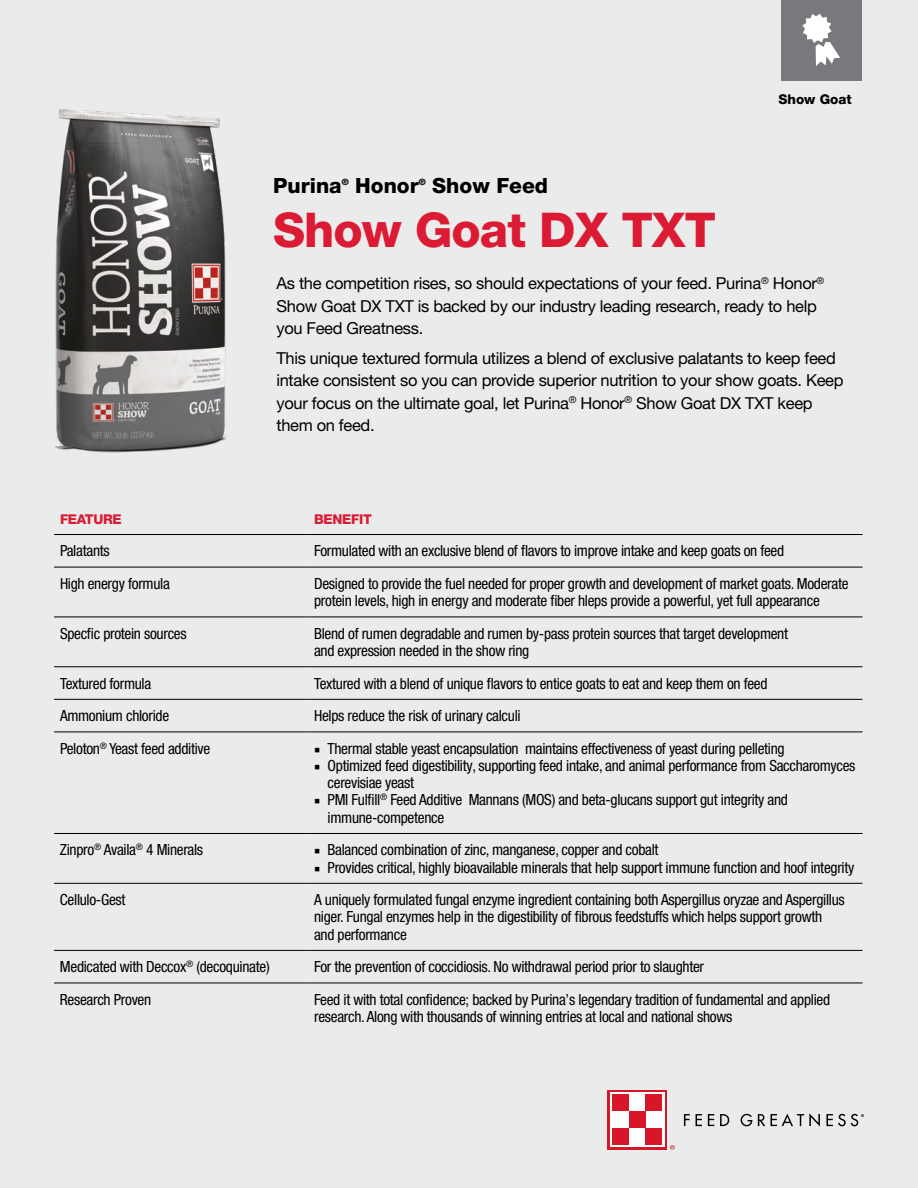
<style>
.page{position:relative;width:918px;height:1188px;background:#eaebeb}
.page>*{position:absolute;margin:0;border:0;box-sizing:border-box;transform-origin:0 0}
.t1{font:800 48px "Helvetica Neue LT Pro";letter-spacing:-.02em;color:#db1a33}
.t2{font:800 21px "Helvetica Neue LT Pro";color:#000001}
.t3{font:16.5px/22.5px "Helvetica Neue LT Pro";letter-spacing:-.02em;color:#000001}
.t4{font:condensed 15.3px/17.2px "Helvetica Neue LT Pro";letter-spacing:-.02em;color:#000001}
.t5{font:800 13.5px "Helvetica Neue LT Pro";letter-spacing:-.02em;color:#db1a33}
.t6{font:800 13.5px "Helvetica Neue LT Pro";color:#000001}
.t7{font:800 8.7px "Helvetica Neue LT Pro";color:#000001}
.s1{font-family:"Minion Pro";font-stretch:normal}
</style>
<div class="page">
<svg style="left:684px;top:1113px;width:136px;height:14px"></svg>
<div style="left:608px;top:1090px;width:59px;height:59px;background:#d61727"></div>
<div style="left:610px;top:1092px;width:55px;height:55px;background:#fff"></div>
<div style="left:612px;top:1095px;width:17px;height:16px;background:#d61727"></div>
<div style="left:646px;top:1128px;width:16px;height:17px;background:#d61727"></div>
<div style="left:612px;top:1128px;width:17px;height:17px;background:#d61727"></div>
<div style="left:646px;top:1095px;width:16px;height:16px;background:#d61727"></div>
<div style="left:629px;top:1111px;width:17px;height:17px;background:#d61727"></div>
<svg style="left:670px;top:1145px;width:5px;height:5px"></svg>
<svg style="left:826px;top:1114px;width:38px;height:12px"></svg>
<div style="left:781px;top:0;width:81px;height:81px;background:#77797c"></div>
<svg style="left:802px;top:14px;width:38px;height:52px"></svg>
<hr style="left:54px;top:534px;width:254px;height:1px;background:#000001">
<hr style="left:308px;top:534px;width:554px;height:1px;background:#000001">
<hr style="left:54px;top:567px;width:254px;height:1px;background:#000001">
<hr style="left:308px;top:567px;width:554px;height:1px;background:#000001">
<hr style="left:54px;top:617px;width:254px;height:1px;background:#000001">
<hr style="left:308px;top:617px;width:554px;height:1px;background:#000001">
<hr style="left:54px;top:666px;width:254px;height:1px;background:#000001">
<hr style="left:308px;top:666px;width:554px;height:1px;background:#000001">
<hr style="left:54px;top:699px;width:254px;height:1px;background:#000001">
<hr style="left:308px;top:699px;width:554px;height:1px;background:#000001">
<hr style="left:54px;top:732px;width:254px;height:1px;background:#000001">
<hr style="left:308px;top:732px;width:554px;height:1px;background:#000001">
<hr style="left:54px;top:833px;width:254px;height:1px;background:#000001">
<hr style="left:308px;top:833px;width:554px;height:1px;background:#000001">
<hr style="left:54px;top:883px;width:254px;height:1px;background:#000001">
<hr style="left:308px;top:883px;width:554px;height:1px;background:#000001">
<hr style="left:54px;top:950px;width:254px;height:1px;background:#000001">
<hr style="left:308px;top:950px;width:554px;height:1px;background:#000001">
<hr style="left:54px;top:983px;width:254px;height:1px;background:#000001">
<hr style="left:308px;top:983px;width:554px;height:1px;background:#000001">
<img style="left:55px;top:109px;width:173px;height:344px">
<p class="t6" style="left:778px;top:91px;width:75px">Show Goat</p>
<h2 class="t2" style="left:273px;top:173px;width:70px">Purina</h2>
<p class="t7" style="left:342px;top:177px;width:8px">®</p>
<h2 class="t2" style="left:355px;top:173px;width:65px">Honor</h2>
<p class="t7" style="left:419px;top:177px;width:8px">®</p>
<h2 class="t2" style="left:432px;top:173px;width:117px">Show Feed</h2>
<h1 class="t1" style="left:273px;top:202px;width:444px">Show Goat DX TXT</h1>
<p class="t3" style="left:276px;top:272px;width:549px">As the competition rises, so should expectations of your feed. Purina<sup>®</sup> Honor<sup>®<br></sup>Show Goat DX TXT is backed by our industry leading research, ready to help you Feed Greatness.</p>
<p class="t3" style="left:276px;top:346px;width:569px">This unique textured formula utilizes a blend of exclusive palatants to keep feed intake consistent so you can provide superior nutrition to your show goats. Keep your focus on the ultimate goal, let Purina<sup>®</sup> Honor<sup>®</sup> Show Goat DX TXT keep them on feed.</p>
<p class="t5" style="left:60px;top:511px;width:63px">FEATURE</p>
<p class="t5" style="left:314px;top:511px;width:59px">BENEFIT</p>
<p class="t4" style="left:60px;top:542px;width:51px">Palatants</p>
<p class="t4" style="left:314px;top:542px;width:472px">Formulated with an exclusive blend of flavors to improve intake and keep goats on feed</p>
<p class="t4" style="left:60px;top:575px;width:111px">High energy formula</p>
<p class="t4" style="left:314px;top:575px;width:536px">Designed to provide the fuel needed for proper growth and development of market goats. Moderate protein levels, high in energy and moderate fiber hleps provide a powerful, yet full appearance</p>
<p class="t4" style="left:60px;top:625px;width:128px">Specfic protein sources</p>
<p class="t4" style="left:314px;top:625px;width:475px">Blend of rumen degradable and rumen by-pass protein sources that target development and expression needed in the show ring</p>
<p class="t4" style="left:60px;top:674px;width:93px">Textured formula</p>
<p class="t4" style="left:314px;top:674px;width:455px">Textured with a blend of unique flavors to entice goats to eat and keep them on feed</p>
<p class="t4" style="left:60px;top:707px;width:111px">Ammonium chloride</p>
<p class="t4" style="left:314px;top:707px;width:208px">Helps reduce the risk of urinary calculi</p>
<p class="t4" style="left:60px;top:739px;width:152px">Peloton<sup>®</sup> Yeast feed additive</p>
<p class="t4" style="left:314px;top:739px;width:472px"><span class="s1">■</span> Thermal stable yeast encapsulation maintains effectiveness of yeast during pelleting</p>
<p class="t4" style="left:328px;top:757px;width:529px;text-indent:-13px"><span class="s1">■</span> Optimized feed digestibility, supporting feed intake, and animal performance from Saccharomyces cerevisiae yeast</p>
<p class="t4" style="left:328px;top:791px;width:462px;text-indent:-13px"><span class="s1">■</span> PMI Fulfill<sup>®</sup> Feed Additive Mannans (MOS) and beta-glucans support gut integrity and immune-competence</p>
<p class="t4" style="left:60px;top:841px;width:145px">Zinpro<sup>®</sup> Availa<sup>®</sup> 4 Minerals</p>
<p class="t4" style="left:314px;top:841px;width:346px"><span class="s1">■</span> Balanced combination of zinc, manganese, copper and cobalt</p>
<p class="t4" style="left:314px;top:858px;width:542px"><span class="s1">■</span> Provides critical, highly bioavailable minerals that help support immune function and hoof integrity</p>
<p class="t4" style="left:60px;top:891px;width:67px">Cellulo-Gest</p>
<p class="t4" style="left:314px;top:891px;width:532px">A uniquely formulated fungal enzyme ingredient containing both Aspergillus oryzae and Aspergillus niger. Fungal enzymes help in the digestibility of fibrous feedstuffs which helps support growth and performance</p>
<p class="t4" style="left:60px;top:958px;width:211px">Medicated with Deccox<sup>®</sup> (decoquinate)</p>
<p class="t4" style="left:314px;top:958px;width:391px">For the prevention of coccidiosis. No withdrawal period prior to slaughter</p>
<p class="t4" style="left:60px;top:991px;width:93px">Research Proven</p>
<p class="t4" style="left:314px;top:991px;width:518px">Feed it with total confidence; backed by Purina’s legendary tradition of fundamental and applied research. Along with thousands of winning entries at local and national shows</p>
</div>
